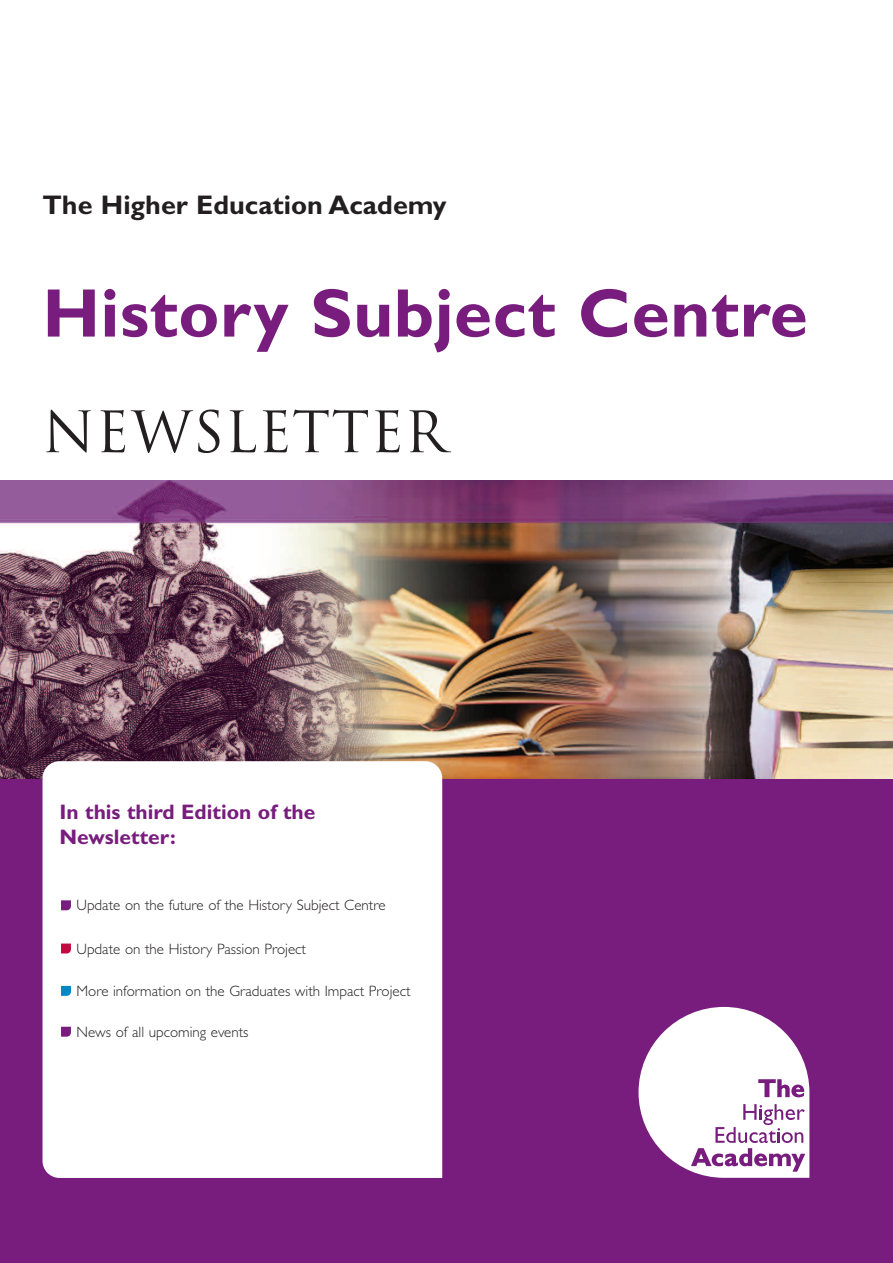
<style>
.page{position:relative;width:893px;height:1263px;background:#fff}
.page>*{position:absolute;margin:0;border:0;box-sizing:border-box;transform-origin:0 0}
.t1{font:700 69px "Gill Sans";letter-spacing:.01em;color:#781d7d}
.t2{font:55.5px "Trajan";letter-spacing:.005em;color:#231f20}
.t3{font:700 27px "Gill Sans";color:#231f20}
.t4{font:700 21px/25.2px "Gill Sans";color:#781d7d}
.t5{font:300 15px "Gill Sans";color:#231f20}
</style>
<div class="page">
<div style="left:0;top:629px;width:893px;height:634px;background:#781d7d"></div>
<img style="left:0;top:480px;width:893px;height:298px">
<svg style="left:638px;top:1007px;width:171px;height:171px"></svg>
<div style="left:43px;top:761px;width:399px;height:417px;background:#fff"></div>
<svg style="left:61px;top:1027px;width:10px;height:10px"></svg>
<svg style="left:61px;top:986px;width:10px;height:10px"></svg>
<svg style="left:61px;top:943px;width:10px;height:10px"></svg>
<svg style="left:61px;top:900px;width:10px;height:10px"></svg>
<h3 class="t3" style="left:43px;top:195px;width:406px">The Higher Education Academy</h3>
<h1 class="t1" style="left:43px;top:287px;width:767px">History Subject Centre</h1>
<h2 class="t2" style="left:43px;top:400px;width:405px">NEWSLETTER</h2>
<h3 class="t4" style="left:60px;top:801px;width:257px">In this third Edition of the<br>Newsletter:</h3>
<p class="t5" style="left:77px;top:896px;width:311px">Update on the future of the History Subject Centre</p>
<p class="t5" style="left:77px;top:939px;width:231px">Update on the History Passion Project</p>
<p class="t5" style="left:77px;top:982px;width:335px">More information on the Graduates with Impact Project</p>
<p class="t5" style="left:77px;top:1023px;width:174px">News of all upcoming events</p>
</div>
